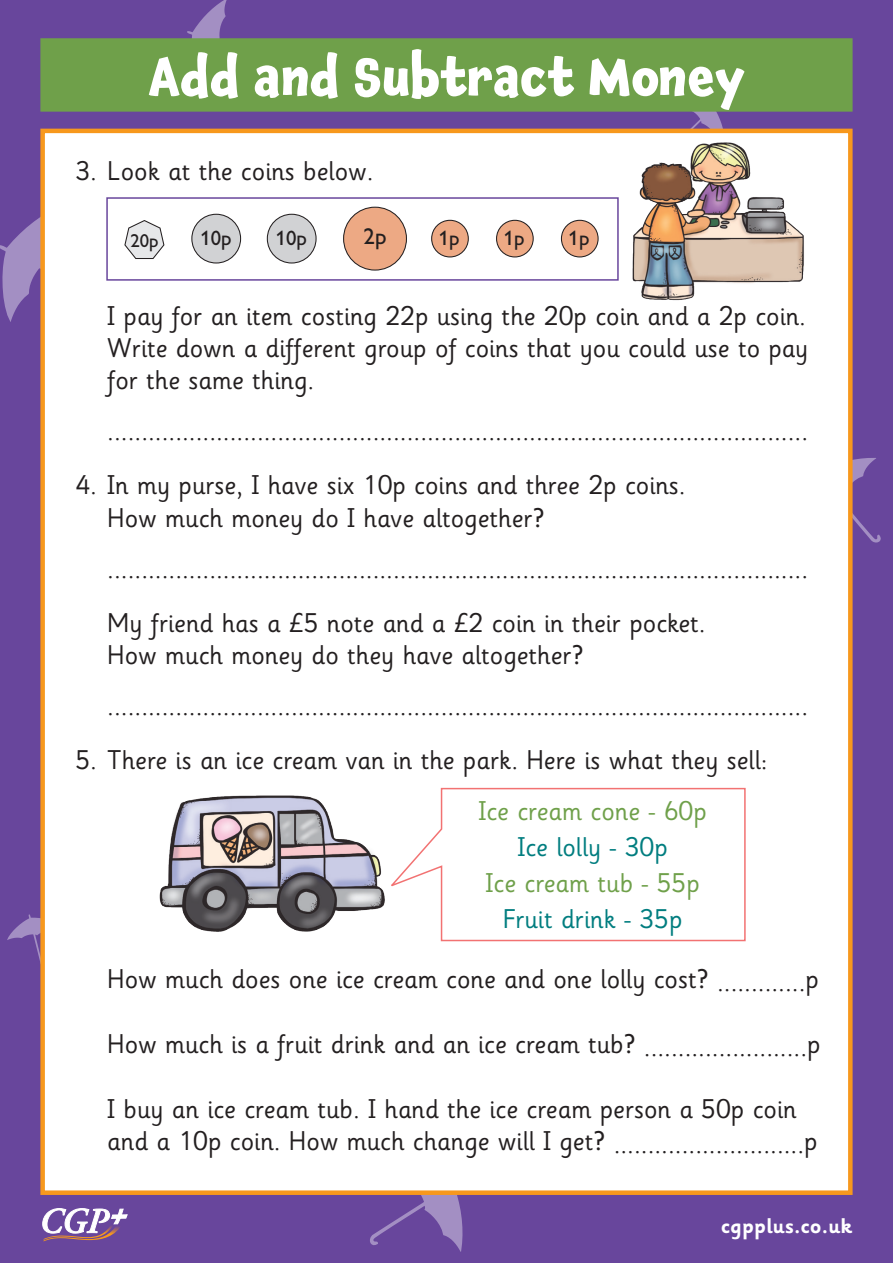
<style>
.page{position:relative;width:893px;height:1263px;background:#68469c}
.page>*{position:absolute;margin:0;border:0;box-sizing:border-box;transform-origin:0 0}
.t1{font:700 52.5px "Chaloops";color:#fff}
.t2{font:27px/32.4px "Sassoon Infant Std";color:#231f20}
.t3{font:27px "Sassoon Infant Std";color:#6fa04a}
.t4{font:27px "Sassoon Infant Std";color:#007d7f}
.t5{font:500 22.95px "CGP Gill Sans MT Std";color:#231f20}
.t6{font:700 21.15px "Sassoon Infant Std";color:#fff}
.t7{font:500 20.85px "CGP Gill Sans MT Std";color:#231f20}
.t8{font:500 18.75px "CGP Gill Sans MT Std";color:#231f20}
</style>
<div class="page">
<svg style="left:43px;top:1208px;width:84px;height:33px"></svg>
<svg style="left:0;top:217px;width:40px;height:105px"></svg>
<svg style="left:7px;top:914px;width:33px;height:47px"></svg>
<svg style="left:187px;top:0;width:40px;height:38px"></svg>
<svg style="left:676px;top:112px;width:49px;height:17px"></svg>
<svg style="left:853px;top:458px;width:28px;height:85px"></svg>
<svg style="left:370px;top:1195px;width:92px;height:57px"></svg>
<div style="left:40px;top:129px;width:813px;height:1066px;background:#fff;border:4px solid #f7981d"></div>
<div style="left:41px;top:39px;width:811px;height:72px;background:#6fa04a"></div>
<div style="left:40px;top:38px;width:813px;height:74px;border:2px solid #6fa04a"></div>
<div style="left:106px;top:197px;width:513px;height:84px;border:2px solid #68469c"></div>
<div style="left:192px;top:214px;width:49px;height:49px;background:#d1d2d4;border-radius:50%"></div>
<div style="left:191px;top:214px;width:50px;height:49px;border:1px solid #231f20;border-radius:50%"></div>
<div style="left:267px;top:214px;width:49px;height:49px;background:#d1d2d4;border-radius:50%"></div>
<div style="left:267px;top:214px;width:50px;height:49px;border:1px solid #231f20;border-radius:50%"></div>
<div style="left:432px;top:220px;width:36px;height:37px;background:#eda984;border-radius:50%"></div>
<div style="left:431px;top:220px;width:38px;height:37px;border:1px solid #231f20;border-radius:50%"></div>
<div style="left:497px;top:220px;width:36px;height:37px;background:#eda984;border-radius:50%"></div>
<div style="left:496px;top:220px;width:38px;height:37px;border:1px solid #231f20;border-radius:50%"></div>
<div style="left:561px;top:220px;width:37px;height:37px;background:#eda984;border-radius:50%"></div>
<div style="left:561px;top:220px;width:38px;height:37px;border:1px solid #231f20;border-radius:50%"></div>
<svg style="left:124px;top:220px;width:41px;height:39px"></svg>
<div style="left:344px;top:207px;width:62px;height:63px;background:#eda984;border-radius:50%"></div>
<div style="left:343px;top:207px;width:64px;height:64px;border:1px solid #231f20;border-radius:50%"></div>
<img style="left:159px;top:795px;width:226px;height:137px">
<svg style="left:391px;top:787px;width:355px;height:155px"></svg>
<img style="left:632px;top:142px;width:172px;height:159px">
<h1 class="t1" style="left:148px;top:34px;width:599px">Add and Subtract Money</h1>
<p class="t2" style="left:75px;top:156px;width:300px">3. Look at the coins below.</p>
<p class="t8" style="left:130px;top:234px;width:30px">20p</p>
<p class="t7" style="left:200px;top:230px;width:33px">10p</p>
<p class="t7" style="left:276px;top:230px;width:33px">10p</p>
<p class="t5" style="left:364px;top:228px;width:24px">2p</p>
<p class="t7" style="left:439px;top:230px;width:22px">1p</p>
<p class="t7" style="left:504px;top:230px;width:22px">1p</p>
<p class="t7" style="left:569px;top:230px;width:22px">1p</p>
<p class="t2" style="left:107px;top:300px;width:702px;text-align:justify">I pay for an item costing 22p using the 20p coin and a 2p coin.<br>Write down a different group of coins that you could use to pay for the same thing.</p>
<p class="t2" style="left:107px;top:415px;width:702px">.......................................................................................................</p>
<p class="t2" style="left:107px;top:469px;width:580px;text-indent:-32px">4. In my purse, I have six 10p coins and three 2p coins.<br>How much money do I have altogether?</p>
<p class="t2" style="left:107px;top:542px;width:702px;line-height:54px">.......................................................................................................<br>My friend has a £5 note and a £2 coin in their pocket.</p>
<p class="t2" style="left:107px;top:630px;width:702px;line-height:51px">How much money do they have altogether? .......................................................................................................</p>
<p class="t2" style="left:75px;top:744px;width:694px">5. There is an ice cream van in the park. Here is what they sell:</p>
<p class="t3" style="left:478px;top:794px;width:230px">Ice cream cone - 60p</p>
<p class="t4" style="left:517px;top:830px;width:152px">Ice lolly - 30p</p>
<p class="t3" style="left:485px;top:866px;width:216px">Ice cream tub - 55p</p>
<p class="t4" style="left:503px;top:902px;width:181px">Fruit drink - 35p</p>
<p class="t2" style="left:107px;top:963px;width:713px">How much does one ice cream cone and one lolly cost? .............p</p>
<p class="t2" style="left:107px;top:1028px;width:715px">How much is a fruit drink and an ice cream tub? ........................p</p>
<p class="t2" style="left:107px;top:1093px;width:712px">I buy an ice cream tub. I hand the ice cream person a 50p coin and a 10p coin. How much change will I get? ............................p</p>
<p class="t6" style="left:721px;top:1213px;width:133px">cgpplus.co.uk</p>
</div>
